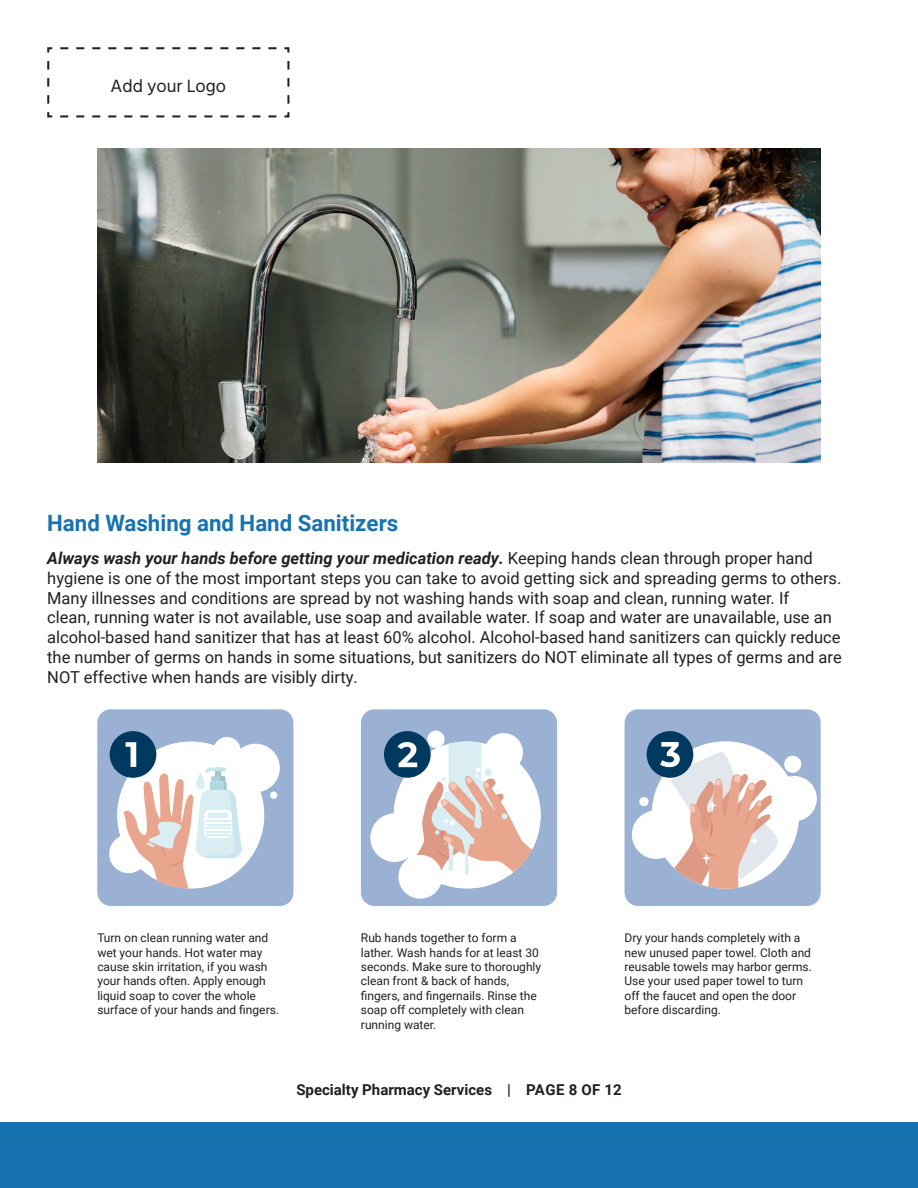
<style>
.page{position:relative;width:918px;height:1188px;background:#fff}
.page>*{position:absolute;margin:0;border:0;box-sizing:border-box;transform-origin:0 0}
.Subheader{font:700 22.5px "Roboto";color:#1773af}
.t1{font:18.15px "Hind";color:#231f20}
.Text_Below_Subheader{font:16.5px/19.8px "Roboto";color:#231f20}
.t2{font:700 15px "Roboto";color:#231f20}
.t3{font:12px/14.4px "Roboto";color:#231f20}
.s1{font-weight:700;font-style:italic}
</style>
<div class="page">
<div style="left:0;top:1122px;width:918px;height:66px;background:#1773af"></div>
<svg style="left:47px;top:47px;width:243px;height:71px"></svg>
<img style="left:97px;top:149px;width:724px;height:313px">
<div style="left:97px;top:709px;width:196px;height:197px;background:#9ab1d4;border-radius:14px"></div>
<div style="left:213px;top:737px;width:28px;height:28px;background:#fff;border-radius:50%"></div>
<div style="left:231px;top:744px;width:49px;height:48px;background:#fff;border-radius:50%"></div>
<div style="left:270px;top:792px;width:7px;height:7px;background:#fff;border-radius:50%"></div>
<div style="left:117px;top:741px;width:147px;height:148px;background:#fff;border-radius:50%"></div>
<div style="left:110px;top:731px;width:46px;height:47px;background:#00395f;border-radius:50%"></div>
<svg style="left:109px;top:742px;width:133px;height:147px"></svg>
<div style="left:625px;top:709px;width:196px;height:197px;background:#9ab1d4;border-radius:14px"></div>
<div style="left:652px;top:741px;width:147px;height:148px;background:#fff;border-radius:50%"></div>
<div style="left:632px;top:810px;width:48px;height:49px;background:#fff;border-radius:50%"></div>
<div style="left:772px;top:776px;width:45px;height:45px;background:#fff;border-radius:50%"></div>
<div style="left:784px;top:756px;width:17px;height:17px;background:#fff;border-radius:50%"></div>
<svg style="left:639px;top:797px;width:10px;height:10px"></svg>
<div style="left:647px;top:731px;width:46px;height:47px;background:#00395f;border-radius:50%"></div>
<svg style="left:656px;top:742px;width:122px;height:147px"></svg>
<div style="left:361px;top:709px;width:196px;height:197px;background:#9ab1d4;border-radius:14px"></div>
<div style="left:370px;top:813px;width:49px;height:49px;background:#fff;border-radius:50%"></div>
<div style="left:384px;top:731px;width:47px;height:47px;background:#00395f;border-radius:50%"></div>
<svg style="left:393px;top:731px;width:148px;height:158px"></svg>
<div style="left:398px;top:855px;width:44px;height:44px;background:#fff;border-radius:50%"></div>
<p class="t1" style="left:111px;top:74px;width:117px">Add your Logo</p>
<p class="Subheader" style="left:47px;top:507px;width:353px">Hand Washing and Hand Sanitizers</p>
<p class="Text_Below_Subheader" style="left:47px;top:548px;width:796px"><span class="s1">Always wash your hands before getting your medication ready.</span> Keeping hands clean through proper hand hygiene is one of the most important steps you can take to avoid getting sick and spreading germs to others.<br>Many illnesses and conditions are spread by not washing hands with soap and clean, running water. If<br>clean, running water is not available, use soap and available water. If soap and water are unavailable, use an alcohol-based hand sanitizer that has at least 60% alcohol. Alcohol-based hand sanitizers can quickly reduce the number of germs on hands in some situations, but sanitizers do NOT eliminate all types of germs and are NOT effective when hands are visibly dirty.</p>
<p class="t3" style="left:97px;top:930px;width:183px">Turn on clean running water and wet your hands. Hot water may cause skin irritation, if you wash your hands often. Apply enough liquid soap to cover the whole surface of your hands and fingers.</p>
<p class="t3" style="left:361px;top:930px;width:182px">Rub hands together to form a lather. Wash hands for at least 30 seconds. Make sure to thoroughly clean front &amp; back of hands, fingers, and fingernails. Rinse the soap off completely with clean running water.</p>
<p class="t3" style="left:625px;top:930px;width:189px">Dry your hands completely with a new unused paper towel. Cloth and reusable towels may harbor germs.<br>Use your used paper towel to turn off the faucet and open the door before discarding.</p>
<p class="t2" style="left:296px;top:1079px;width:327px">Specialty Pharmacy Services | PAGE 8 OF 12</p>
</div>
